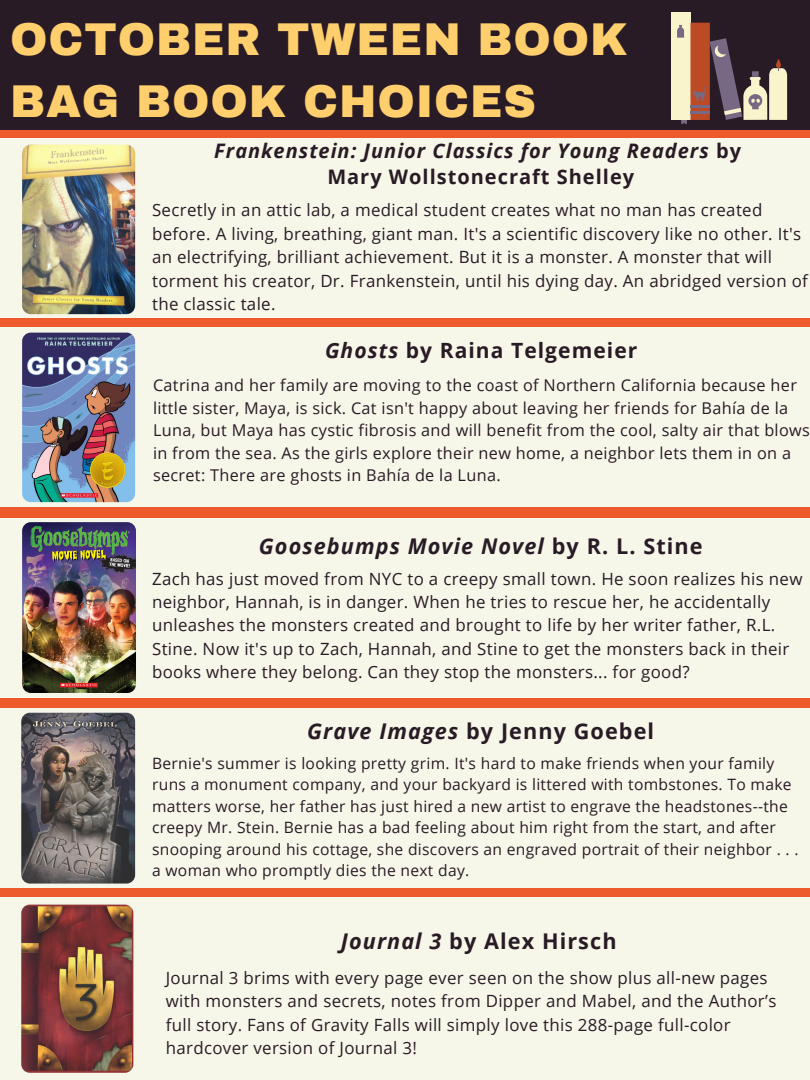
<style>
.page{position:relative;width:810px;height:1080px;background:#ed5b2d}
.page>*{position:absolute;margin:0;border:0;box-sizing:border-box;transform-origin:0 0}
.t1{font:900 45px/62.8px "Archivo";letter-spacing:.02em;color:#ffce6d}
.t2{font:700 21.62px "Open Sans";letter-spacing:.05em;color:#291b25}
.t3{font:italic 700 21.62px "Open Sans";letter-spacing:.05em;color:#291b25}
.t4{font:700 21px "Open Sans";letter-spacing:.05em;color:#291b25}
.t5{font:italic 700 20px/25.8px "Open Sans";letter-spacing:.05em;color:#291b25;text-align:center}
.t6{font:16.88px/23.4px "Open Sans";letter-spacing:.02em;color:#291b25}
.t7{font:16.25px/22.5px "Open Sans";letter-spacing:.02em;color:#291b25}
.t8{font:15.62px/21.6px "Open Sans";letter-spacing:.02em;color:#291b25}
.s1{font-style:normal}
.s2{font-style:italic}
</style>
<div class="page">
<div style="left:0;top:138px;width:810px;height:180px;background:#f6f6e9"></div>
<div style="left:0;top:327px;width:810px;height:180px;background:#f6f6e9"></div>
<div style="left:0;top:518px;width:810px;height:180px;background:#f6f6e9"></div>
<div style="left:0;top:708px;width:810px;height:180px;background:#f6f6e9"></div>
<div style="left:0;top:897px;width:810px;height:183px;background:#f6f6e9"></div>
<img style="left:21px;top:713px;width:114px;height:171px;border-radius:9px">
<img style="left:22px;top:522px;width:114px;height:171px;border-radius:9px">
<img style="left:21px;top:905px;width:112px;height:168px;border-radius:9px">
<div style="left:0;top:0;width:810px;height:129px;background:#291b25"></div>
<div style="left:671px;top:13px;width:19px;height:107px;background:#f9f4cb"></div>
<div style="left:691px;top:23px;width:19px;height:97px;background:#bb4a25"></div>
<svg style="left:681px;top:120px;width:6px;height:4px"></svg>
<svg style="left:677px;top:25px;width:7px;height:13px"></svg>
<hr style="left:690px;top:105px;width:20px;height:3px;background:#776983">
<hr style="left:690px;top:111px;width:20px;height:2px;background:#776983">
<svg style="left:693px;top:38px;width:94px;height:82px"></svg>
<img style="left:22px;top:333px;width:113px;height:169px;border-radius:9px">
<img style="left:22px;top:145px;width:113px;height:169px;border-radius:9px">
<h1 class="t1" style="left:10px;top:8px;width:619px">OCTOBER TWEEN BOOK<br>BAG BOOK CHOICES</h1>
<p class="t5" style="left:214px;top:137px;width:528px">Frankenstein: Junior Classics for Young Readers <span class="s1">by<br>Mary Wollstonecraft Shelley</span></p>
<p class="t6" style="left:152px;top:198px;width:657px">Secretly in an attic lab, a medical student creates what no man has created before. A living, breathing, giant man. It's a scientific discovery like no other. It's an electrifying, brilliant achievement. But it is a monster. A monster that will torment his creator, Dr. Frankenstein, until his dying day. An abridged version of the classic tale.</p>
<p class="t4" style="left:325px;top:335px;width:314px"><span class="s2">Ghosts</span> by Raina Telgemeier</p>
<p class="t7" style="left:153px;top:374px;width:658px">Catrina and her family are moving to the coast of Northern California because her little sister, Maya, is sick. Cat isn't happy about leaving her friends for Bahía de la Luna, but Maya has cystic fibrosis and will benefit from the cool, salty air that blows in from the sea. As the girls explore their new home, a neighbor lets them in on a secret: There are ghosts in Bahía de la Luna.</p>
<p class="t3" style="left:259px;top:531px;width:445px">Goosebumps Movie Novel <span class="s1">by R. L. Stine</span></p>
<p class="t6" style="left:152px;top:566px;width:652px">Zach has just moved from NYC to a creepy small town. He soon realizes his new neighbor, Hannah, is in danger. When he tries to rescue her, he accidentally unleashes the monsters created and brought to life by her writer father, R.L.<br>Stine. Now it's up to Zach, Hannah, and Stine to get the monsters back in their books where they belong. Can they stop the monsters... for good?</p>
<p class="t2" style="left:307px;top:715px;width:348px"><span class="s2">Grave Images</span> by Jenny Goebel</p>
<p class="t8" style="left:152px;top:752px;width:648px">Bernie's summer is looking pretty grim. It's hard to make friends when your family runs a monument company, and your backyard is littered with tombstones. To make matters worse, her father has just hired a new artist to engrave the headstones--the creepy Mr. Stein. Bernie has a bad feeling about him right from the start, and after snooping around his cottage, she discovers an engraved portrait of their neighbor . . . a woman who promptly dies the next day.</p>
<p class="t2" style="left:341px;top:926px;width:277px"><span class="s2">Journal 3</span> by Alex Hirsch</p>
<p class="t6" style="left:166px;top:966px;width:612px">Journal 3 brims with every page ever seen on the show plus all-new pages with monsters and secrets, notes from Dipper and Mabel, and the Author’s full story. Fans of Gravity Falls will simply love this 288-page full-color hardcover version of Journal 3!</p>
</div>
